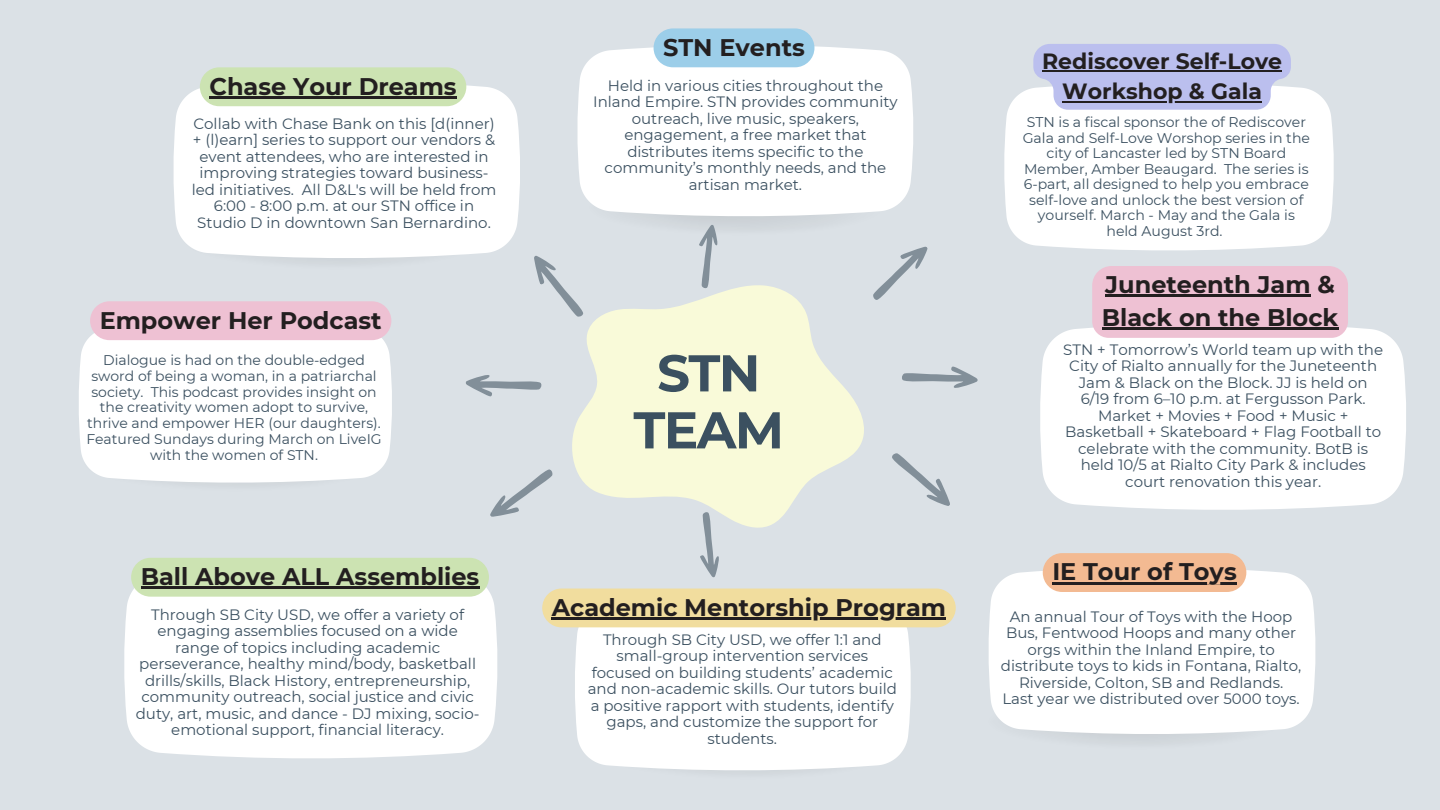
<style>
.page{position:relative;width:1440px;height:810px;background:#dbe1e6}
.page>*{position:absolute;margin:0;border:0;box-sizing:border-box;transform-origin:0 0}
.t1{font:700 51.6px/57px "Montserrat";letter-spacing:-.03em;color:#3b5060;text-align:center}
.t2{font:700 24px/33px "Montserrat";color:#231f20}
.t3{font:700 22px "Montserrat";color:#231f20}
.t4{font:15px/16.5px "Montserrat";color:#3b5060;text-align:center}
.t5{font:14.1px/15.5px "Montserrat";color:#3b5060;text-align:center}
.t6{font:14px/15.8px "Montserrat";color:#3b5060;text-align:center}
</style>
<div class="page">
<div style="left:574px;top:627px;width:338px;height:143px;background:#fff"></div>
<div style="left:577px;top:45px;width:336px;height:173px;background:#fff"></div>
<svg style="left:572px;top:285px;width:292px;height:243px;fill:#f9fad9"></svg>
<svg style="left:988px;top:566px;width:328px;height:170px;background:#fcfcfd"></svg>
<div style="left:1040px;top:327px;width:366px;height:183px;background:#fff"></div>
<div style="left:1004px;top:87px;width:330px;height:164px;background:#fff"></div>
<svg style="left:534px;top:255px;width:60px;height:66px"></svg>
<svg style="left:465px;top:375px;width:77px;height:22px"></svg>
<svg style="left:490px;top:469px;width:63px;height:48px"></svg>
<svg style="left:873px;top:246px;width:55px;height:54px"></svg>
<svg style="left:902px;top:366px;width:76px;height:22px"></svg>
<svg style="left:892px;top:453px;width:58px;height:53px"></svg>
<svg style="left:699px;top:225px;width:19px;height:63px"></svg>
<svg style="left:700px;top:512px;width:20px;height:66px"></svg>
<svg style="left:173px;top:80px;width:347px;height:180px;background:#fcfcfd"></svg>
<svg style="left:654px;top:28px;width:160px;height:39px;background:#a0cfe9"></svg>
<div style="left:542px;top:589px;width:414px;height:38px;background:#f1dd9e"></div>
<hr style="left:552px;top:617px;width:394px;height:3px;background:#231f20">
<div style="left:1043px;top:553px;width:203px;height:39px;background:#f3ba92;border-radius:19px"></div>
<hr style="left:1052px;top:582px;width:185px;height:2px;background:#231f20">
<div style="left:1092px;top:266px;width:256px;height:72px;background:#eec1d3"></div>
<hr style="left:1105px;top:295px;width:206px;height:2px;background:#231f20">
<hr style="left:1102px;top:328px;width:236px;height:2px;background:#231f20">
<svg style="left:1033px;top:44px;width:258px;height:66px;background:#bec2ec"></svg>
<hr style="left:1042px;top:70px;width:240px;height:2px;background:#231f20">
<hr style="left:1062px;top:101px;width:200px;height:1px;background:#231f20">
<div style="left:79px;top:321px;width:313px;height:162px;background:#fff"></div>
<div style="left:124px;top:567px;width:374px;height:192px;background:#fff"></div>
<div style="left:131px;top:558px;width:358px;height:39px;background:#cce3b2;border-radius:19px"></div>
<hr style="left:141px;top:587px;width:338px;height:2px;background:#231f20">
<div style="left:200px;top:67px;width:266px;height:39px;background:#cce3b2;border-radius:19px"></div>
<hr style="left:209px;top:96px;width:248px;height:2px;background:#231f20">
<div style="left:90px;top:301px;width:301px;height:39px;background:#eec1d3;border-radius:19px"></div>
<h2 class="t2" style="left:663px;top:31px;width:143px">STN Events</h2>
<p class="t4" style="left:593px;top:77px;width:306px">Held in various cities throughout the<br>Inland Empire. STN provides community outreach, live music, speakers, engagement, a free market that distributes items specific to the community’s monthly needs, and the artisan market.</p>
<p class="t3" style="left:1042px;top:47px;width:241px">Rediscover Self-Love</p>
<p class="t3" style="left:1062px;top:78px;width:201px">Workshop &amp; Gala</p>
<p class="t2" style="left:209px;top:70px;width:249px">Chase Your Dreams</p>
<h2 class="t4" style="left:192px;top:115px;width:306px">Collab with Chase Bank on this [d(inner) + (l)earn] series to support our vendors &amp; event attendees, who are interested in improving strategies toward business&shy;led initiatives. All D&amp;L's will be held from 6:00 - 8:00 p.m. at our STN office in Studio D in downtown San Bernardino.</h2>
<p class="t5" style="left:1023px;top:115px;width:289px">STN is a fiscal sponsor the of Rediscover Gala and Self-Love Worshop series in the city of Lancaster led by STN Board Member, Amber Beaugard. The series is 6-part, all designed to help you embrace self-love and unlock the best version of yourself. March - May and the Gala is held August 3rd.</p>
<p class="t2" style="left:100px;top:304px;width:284px">Empower Her Podcast</p>
<p class="t6" style="left:86px;top:352px;width:297px">Dialogue is had on the double-edged sword of being a woman, in a patriarchal society. This podcast provides insight on the creativity women adopt to survive, thrive and empower HER (our daughters).<br>Featured Sundays during March on LiveIG with the women of STN.</p>
<p class="t2" style="left:141px;top:560px;width:340px">Ball Above ALL Assemblies</p>
<p class="t4" style="left:136px;top:606px;width:345px">Through SB City USD, we offer a variety of engaging assemblies focused on a wide range of topics including academic perseverance, healthy mind/body, basketball drills/skills, Black History, entrepreneurship, community outreach, social justice and civic duty, art, music, and dance - DJ mixing, socio&shy;emotional support, financial literacy.</p>
<p class="t1" style="left:633px;top:344px;width:152px">STN<br>TEAM</p>
<p class="t2" style="left:552px;top:591px;width:396px">Academic Mentorship Program</p>
<p class="t4" style="left:588px;top:631px;width:311px">Through SB City USD, we offer 1:1 and small-group intervention services focused on building students’ academic and non-academic skills. Our tutors build a positive rapport with students, identify gaps, and customize the support for students.</p>
<p class="t2" style="left:1102px;top:268px;width:238px">Juneteenth Jam &amp;<br>Black on the Block</p>
<p class="t4" style="left:1063px;top:341px;width:321px">STN + Tomorrow’s World team up with the City of Rialto annually for the Juneteenth Jam &amp; Black on the Block. JJ is held on 6/19 from 6–10 p.m. at Fergusson Park.<br>Market + Movies + Food + Music + Basketball + Skateboard + Flag Football to celebrate with the community. BotB is held 10/5 at Rialto City Park &amp; includes court renovation this year.</p>
<h2 class="t2" style="left:1052px;top:555px;width:186px">IE Tour of Toys</h2>
<h1 class="t4" style="left:1001px;top:608px;width:302px">An annual Tour of Toys with the Hoop Bus, Fentwood Hoops and many other orgs within the Inland Empire, to distribute toys to kids in Fontana, Rialto, Riverside, Colton, SB and Redlands.<br>Last year we distributed over 5000 toys.</h1>
</div>
